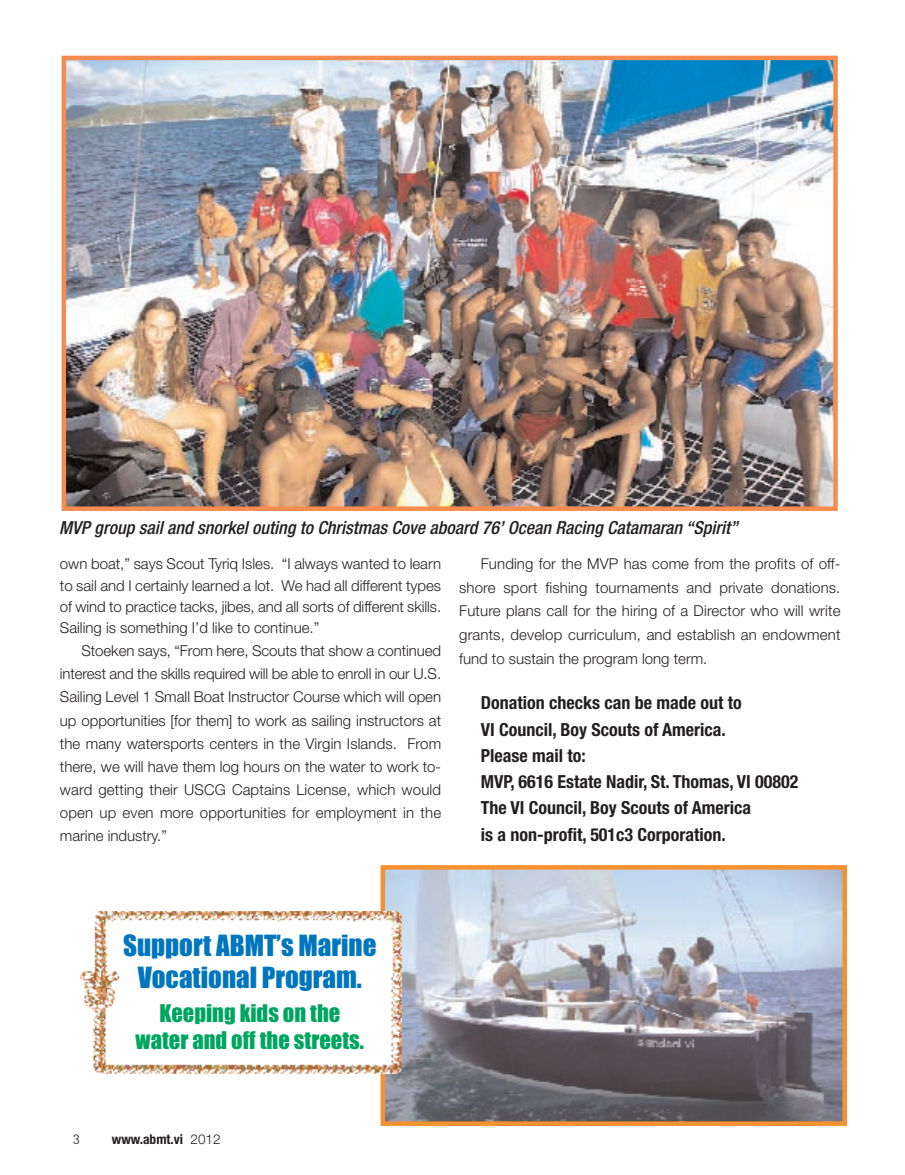
<style>
.page{position:relative;width:905px;height:1175px;background:#fff}
.page>*{position:absolute;margin:0;border:0;box-sizing:border-box;transform-origin:0 0}
.t1{font:27px/32.4px "Impact";color:#0076be;text-align:center}
.t2{font:22.5px/27px "Impact";color:#00a65f;text-align:center}
.t3{font:700 condensed 18px/26.2px "Helvetica Neue";color:#231f20}
.t4{font:italic 500 condensed 18px "Helvetica Neue LT Std";color:#231f20}
.t5{font:300 15px/23.1px "Helvetica Neue";color:#231f20;text-align:justify}
.t6{font:700 condensed 13.5px "Helvetica Neue";color:#231f20}
.t7{font:300 condensed 13.5px "Helvetica Neue LT Std";color:#231f20}
.s1{font-weight:300;font-stretch:normal}
</style>
<div class="page">
<img style="left:385px;top:870px;width:457px;height:250px">
<div style="left:380px;top:865px;width:467px;height:260px;border:4px solid #f69130"></div>
<div style="left:74px;top:911px;width:328px;height:162px;background:#fff;border-radius:6px"></div>
<img style="left:395px;top:911px;width:7px;height:162px">
<img style="left:67px;top:61px;width:765px;height:445px">
<div style="left:62px;top:56px;width:775px;height:455px;border:4px solid #f68c50"></div>
<p class="t4" style="left:59px;top:521px;width:680px">MVP group sail and snorkel outing to Christmas Cove aboard 76’ Ocean Racing Catamaran “Spirit”</p>
<p class="t5" style="left:60px;top:553px;width:383px;line-height:21.3px">own boat,” says Scout Tyriq Isles. “I always wanted to learn to sail and I certainly learned a lot. We had all different types of wind to practice tacks, jibes, and all sorts of different skills.<br>Sailing is something I’d like to continue.”</p>
<p class="t5" style="left:60px;top:639px;width:383px;text-indent:22px">Stoeken says, “From here, Scouts that show a continued interest and the skills required will be able to enroll in our U.S.<br>Sailing Level 1 Small Boat Instructor Course which will open up opportunities [for them] to work as sailing instructors at the many watersports centers in the Virgin Islands. From there, we will have them log hours on the water to work to&shy;ward getting their USCG Captains License, which would open up even more opportunities for employment in the marine industry.”</p>
<p class="t5" style="left:459px;top:552px;width:383px;line-height:23.5px;text-indent:22px">Funding for the MVP has come from the profits of off&shy;shore sport fishing tournaments and private donations.<br>Future plans call for the hiring of a Director who will write grants, develop curriculum, and establish an endowment fund to sustain the program long term.</p>
<p class="t3" style="left:481px;top:689px;width:319px">Donation checks can be made out to<br>VI Council, Boy Scouts of America.<br>Please mail to:<br>MVP, 6616 Estate Nadir, St. Thomas, VI 00802<br>The VI Council, Boy Scouts of America<br>is a non-profit, 501c3 Corporation.</p>
<h1 class="t1" style="left:123px;top:930px;width:255px">Support ABMT’s Marine<br>Vocational Program.</h1>
<h2 class="t2" style="left:136px;top:1000px;width:230px">Keeping kids on the water and off the streets.</h2>
<p class="t7" style="left:73px;top:1134px;width:8px">3</p>
<p class="t6" style="left:112px;top:1130px;width:110px">www.abmt.vi <span class="s1">2012</span></p>
</div>
